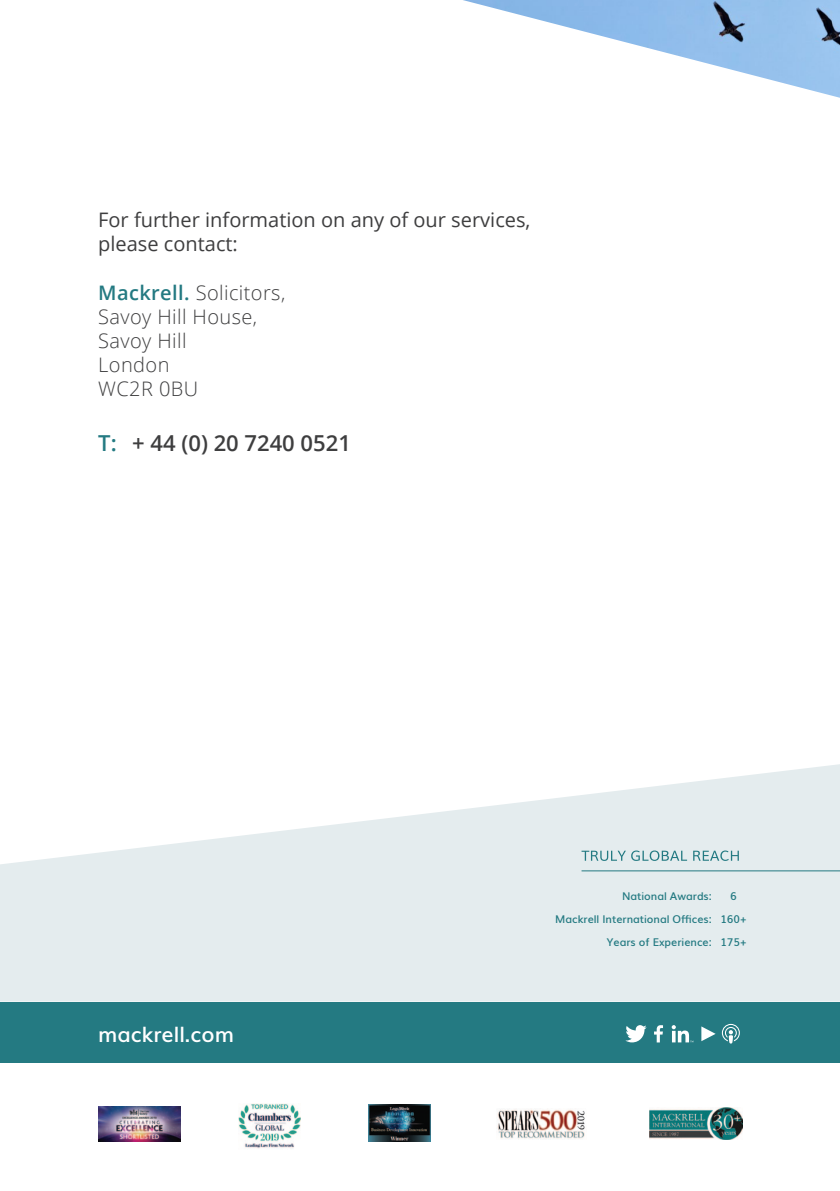
<style>
.page{position:relative;width:840px;height:1191px;background:#fff}
.page>*{position:absolute;margin:0;border:0;box-sizing:border-box;transform-origin:0 0}
.t1{font:600 22px "Open Sans";color:#3e3e3f}
.t2{font:600 21.2px "Muli";color:#fff}
.t3{font:300 20px/24px "Open Sans";letter-spacing:.02em;color:#3e3e3f}
.t4{font:20px/24px "Open Sans";color:#3e3e3f}
.t5{font:600 10.6px "Muli";color:#247a82}
.s1{font-weight:600;color:#247a82}
.s2{color:#247a82}
</style>
<div class="page">
<hr style="left:0;top:998px;width:839px;height:4px;background:#f0f4f5">
<div style="left:0;top:1002px;width:839px;height:60px;background:#247a82"></div>
<svg style="left:671px;top:1025px;width:22px;height:17px"></svg>
<svg style="left:625px;top:1025px;width:21px;height:17px"></svg>
<svg style="left:654px;top:1025px;width:8px;height:17px"></svg>
<svg style="left:701px;top:1026px;width:14px;height:15px"></svg>
<svg style="left:721px;top:1024px;width:18px;height:19px"></svg>
<svg style="left:0;top:764px;width:839px;height:237px;fill:#e4ecee"></svg>
<svg style="left:581px;top:850px;width:157px;height:11px;background:#b2ced2"></svg>
<hr style="left:581px;top:870px;width:258px;height:1px;background:#247a82">
<img style="left:463px;top:0;width:376px;height:98px">
<img style="left:497px;top:1109px;width:88px;height:30px">
<img style="left:649px;top:1107px;width:92px;height:32px">
<img style="left:238px;top:1103px;width:62px;height:46px">
<img style="left:368px;top:1104px;width:62px;height:37px">
<img style="left:98px;top:1106px;width:82px;height:35px">
<p class="t4" style="left:98px;top:208px;width:433px">For further information on any of our services, please contact:</p>
<p class="t3" style="left:98px;top:280px;width:188px"><span class="s1">Mackrell.</span> Solicitors,</p>
<p class="t3" style="left:98px;top:304px;width:160px">Savoy Hill House,<br>Savoy Hill</p>
<p class="t3" style="left:98px;top:352px;width:73px">London</p>
<p class="t3" style="left:98px;top:376px;width:101px">WC2R 0BU</p>
<p class="t1" style="left:98px;top:428px;width:254px"><span class="s2">T:</span> + 44 (0) 20 7240 0521</p>
<p class="t2" style="left:98px;top:1016px;width:137px">mackrell.com</p>
<p class="t5" style="left:621px;top:888px;width:91px">National Awards:</p>
<p class="t5" style="left:555px;top:910px;width:158px">Mackrell International Offices:</p>
<p class="t5" style="left:606px;top:933px;width:106px">Years of Experience:</p>
<p class="t5" style="left:729px;top:888px;width:8px">6</p>
<p class="t5" style="left:720px;top:910px;width:28px">160+</p>
<p class="t5" style="left:720px;top:933px;width:28px">175+</p>
</div>
